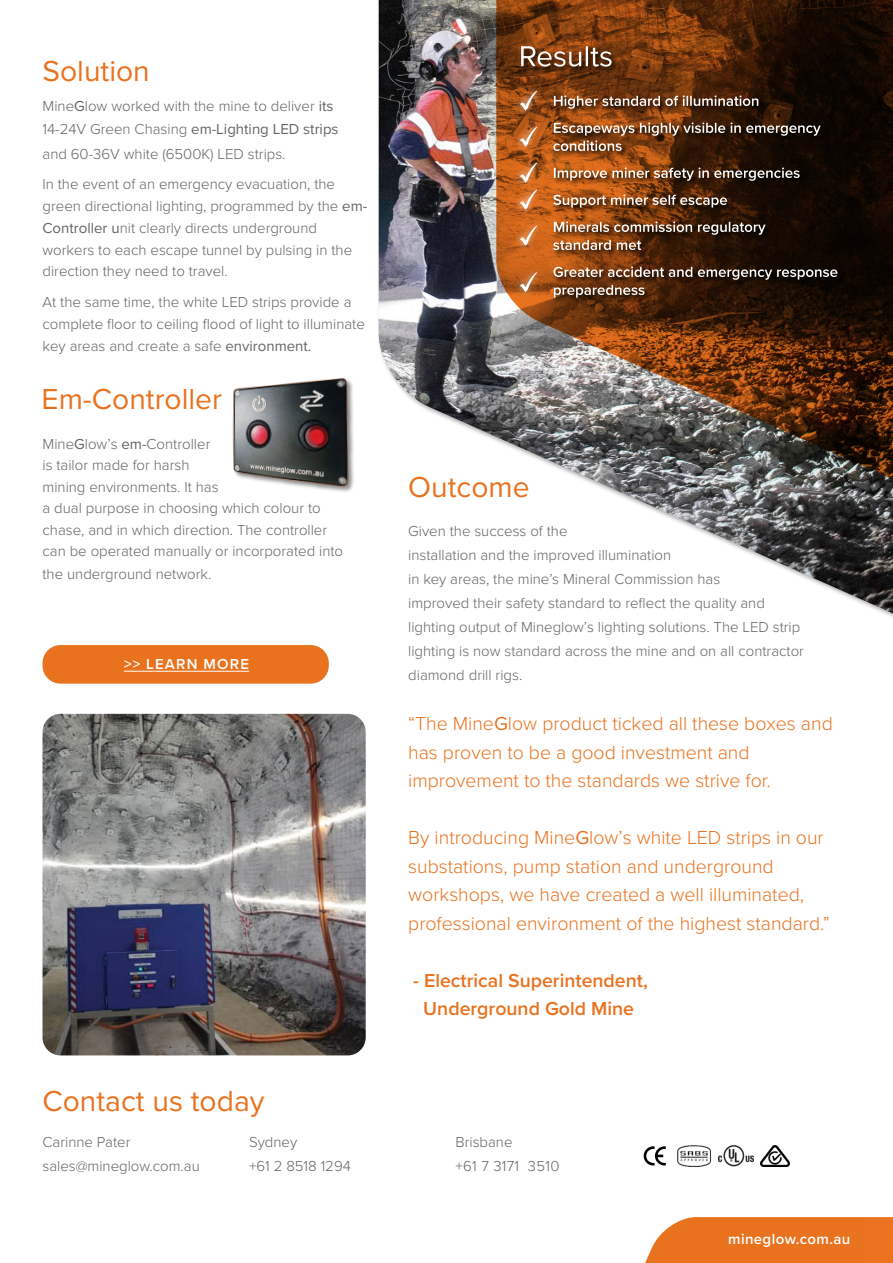
<style>
.page{position:relative;width:893px;height:1263px;background:#fff}
.page>*{position:absolute;margin:0;border:0;box-sizing:border-box;transform-origin:0 0}
.t1{font:30px "Proxima Nova";color:#e9721f}
.t2{font:300 19.5px/28.5px "Proxima Nova";color:#e9721f}
.t3{font:600 19.5px/28.5px "Proxima Nova";color:#e9721f;text-align:center}
.t4{font:300 15px/24px "Proxima Nova";color:#636466}
.t5{font:600 15px "Proxima Nova";letter-spacing:.025em;color:#fff}
.t6{font:600 15px "Proxima Nova";letter-spacing:.075em;color:#fff}
.s1{font-weight:400}
</style>
<div class="page">
<svg style="left:645px;top:1217px;width:248px;height:46px;background:#ea7b2d"></svg>
<img style="left:379px;top:0;width:514px;height:613px">
<svg style="left:496px;top:0;width:397px;height:582px;background:#6c5546"></svg>
<div style="left:552px;top:283px;width:100px;height:22px;background:#000;opacity:.95"></div>
<div style="left:552px;top:265px;width:293px;height:22px;background:#0b0500"></div>
<svg style="left:553px;top:266px;width:284px;height:32px"></svg>
<div style="left:552px;top:238px;width:97px;height:19px;background:#000;opacity:.95"></div>
<div style="left:552px;top:220px;width:221px;height:22px;background:#140901"></div>
<img style="left:553px;top:221px;width:213px;height:29px">
<div style="left:552px;top:193px;width:182px;height:22px;background:#000;opacity:.95"></div>
<svg style="left:553px;top:194px;width:174px;height:14px;background:#8d6346"></svg>
<div style="left:552px;top:166px;width:255px;height:22px;background:#000;opacity:.95"></div>
<svg style="left:554px;top:167px;width:246px;height:14px;background:#805c43"></svg>
<div style="left:552px;top:139px;width:77px;height:19px;background:#000;opacity:.95"></div>
<div style="left:552px;top:121px;width:276px;height:22px;background:#0c0500"></div>
<img style="left:553px;top:122px;width:268px;height:29px">
<div style="left:552px;top:94px;width:214px;height:22px;background:#000;opacity:.95"></div>
<svg style="left:554px;top:95px;width:204px;height:14px;background:#7e5d46"></svg>
<div style="left:519px;top:45px;width:100px;height:29px;background:#000;opacity:.95"></div>
<svg style="left:521px;top:46px;width:91px;height:21px"></svg>
<div style="left:43px;top:645px;width:286px;height:39px;background:#e9721f;border-radius:18px"></div>
<hr style="left:124px;top:671px;width:125px;height:1px;background:#fff">
<img style="left:761px;top:1145px;width:28px;height:21px">
<img style="left:718px;top:1145px;width:36px;height:22px">
<svg style="left:644px;top:1146px;width:22px;height:19px"></svg>
<img style="left:677px;top:1145px;width:34px;height:21px">
<img style="left:232px;top:377px;width:122px;height:115px">
<svg style="left:510px;top:83px;width:37px;height:171px;background:#ba6428"></svg>
<svg style="left:510px;top:264px;width:37px;height:37px"></svg>
<img style="left:43px;top:714px;width:323px;height:341px">
<h1 class="t1" style="left:43px;top:49px;width:109px">Solution</h1>
<p class="t4" style="left:43px;top:93px;width:298px;line-height:23.2px">Mine<span class="s1">G</span>low worked with the mine to deliver <span class="s1">its<br></span>14-24V Green Chasing <span class="s1">em-Lighting LED strips</span></p>
<p class="t4" style="left:43px;top:137px;width:294px;line-height:30.8px">and 60-36V white (6500K) LED strips.<br>In the event of an emergency evacuation, the</p>
<p class="t4" style="left:43px;top:194px;width:326px;line-height:21.8px">green directional lighting, programmed by the <span class="s1">em-Controller u</span>nit clearly directs underground workers to each escape tunnel by pulsing in the direction they need to travel.</p>
<p class="t4" style="left:43px;top:290px;width:324px;line-height:21.8px">At the same time, the white LED strips provide a complete floor to ceiling flood of light to illuminate key areas and create a safe <span class="s1">environment.</span></p>
<h1 class="t1" style="left:42px;top:377px;width:182px">Em-Controller</h1>
<p class="t4" style="left:43px;top:432px;width:302px;line-height:21.5px">Mine<span class="s1">G</span>low’s <span class="s1">em-</span>Controller<br>is tailor made for harsh<br>mining environments. It has<br>a dual purpose in choosing which colour to chase, and in which direction. The controller can be operated manually or incorporated into</p>
<p class="t4" style="left:43px;top:562px;width:170px">the underground network.</p>
<p class="t6" style="left:124px;top:653px;width:127px">&gt;&gt; LEARN MORE</p>
<h1 class="t1" style="left:43px;top:1078px;width:223px">Contact us today</h1>
<h1 class="t1" style="left:408px;top:464px;width:123px">Outcome</h1>
<p class="t4" style="left:408px;top:518px;width:358px">Given the success of the<br>installation and the improved illumination<br>in key areas, the mine’s Mineral Commission has improved their safety standard to reflect the quality and</p>
<p class="t4" style="left:408px;top:614px;width:397px">lighting output of Mineglow’s lighting solutions. The LED strip lighting is now standard across the mine and on all contractor diamond drill rigs.</p>
<h2 class="t2" style="left:408px;top:708px;width:426px">“The Mine<span class="s1">G</span>low product ticked all these boxes and has proven to be a good investment and improvement to the standards we strive for.</h2>
<h2 class="t2" style="left:408px;top:822px;width:423px">By introducing Mine<span class="s1">G</span>low’s white LED strips in our substations, pump station and underground workshops, we have created a well illuminated, professional environment of the highest standard.”</h2>
<h2 class="t3" style="left:413px;top:965px;width:236px">- Electrical Superintendent,<br>Underground Gold Mine</h2>
<p class="t4" style="left:43px;top:1129px;width:159px">Carinne Pater sales@mineglow.com.au</p>
<p class="t4" style="left:249px;top:1129px;width:103px">Sydney<br>+61 2 8518 1294</p>
<p class="t4" style="left:455px;top:1129px;width:105px">Brisbane<br>+61 7 3171 3510</p>
<p class="t5" style="left:728px;top:1227px;width:124px">mineglow.com.au</p>
</div>
